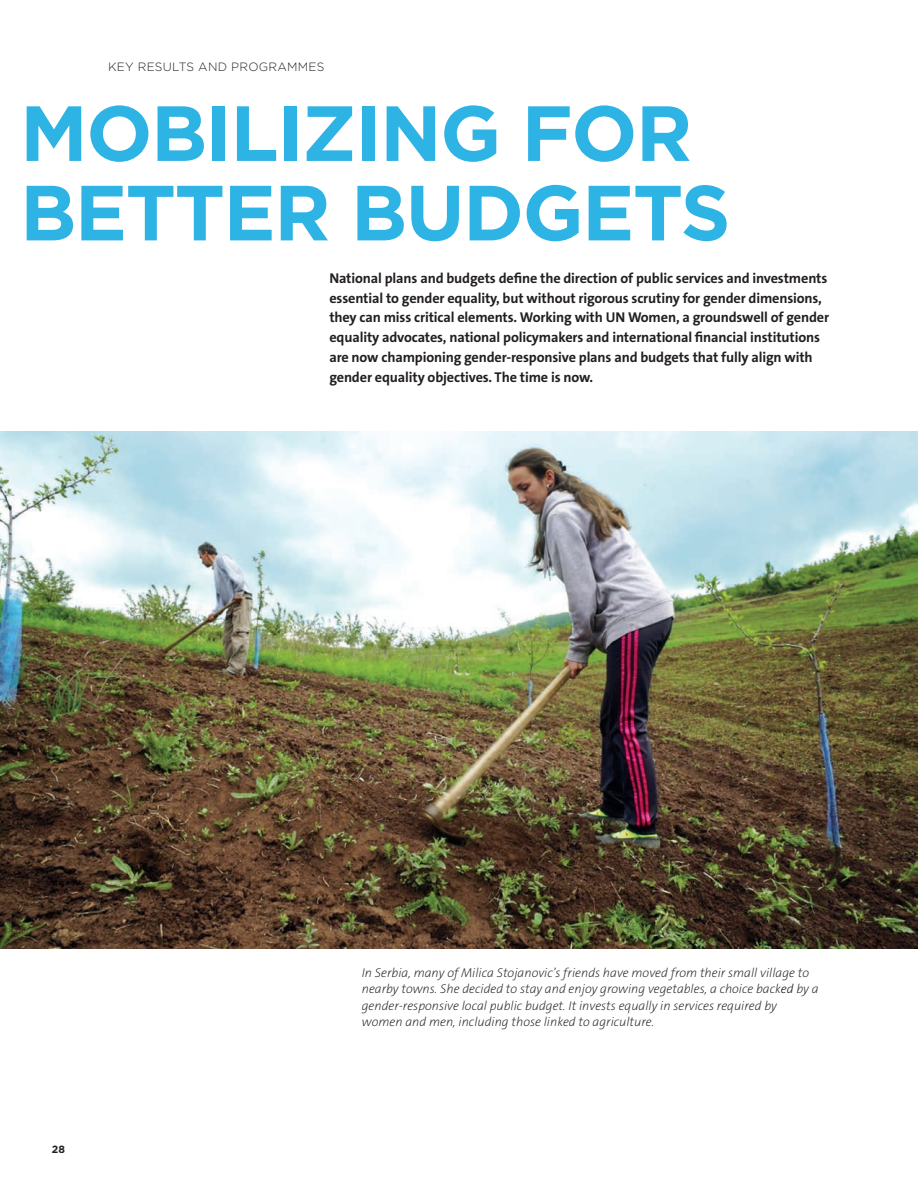
<style>
.page{position:relative;width:918px;height:1188px;background:#fff}
.page>*{position:absolute;margin:0;border:0;box-sizing:border-box;transform-origin:0 0}
.t1{font:700 78px/79.5px "Gotham";letter-spacing:-.02em;color:#2eb3e5}
.t2{font:700 14.25px/20px "The Sans C4 s";letter-spacing:-.01em;color:#231f20}
.t3{font:italic 200 12.75px/16.5px "The Sans C4 s";color:#231f20}
.t4{font:300 12px "Gotham";letter-spacing:.02em;color:#231f20}
.t5{font:700 10.5px "Gotham";color:#231f20}
.s1{font-family:"The Sans";font-weight:300}
</style>
<div class="page">
<img style="left:0;top:432px;width:917px;height:516px">
<p class="t4" style="left:108px;top:62px;width:218px">KEY RESULTS AND PROGRAMMES</p>
<h1 class="t1" style="left:20px;top:99px;width:712px">MOBILIZING FOR<br>BETTER BUDGETS</h1>
<p class="t2" style="left:329px;top:269px;width:501px">National plans and budgets define the direction of public services and investments essential to gender equality, but without rigorous scrutiny for gender dimensions, they can miss critical elements. Working with UN Women, a groundswell of gender equality advocates, national policymakers and international financial institutions are now championing gender-responsive plans and budgets that fully align with gender equality objectives. The time is now.</p>
<p class="t5" style="left:52px;top:1145px;width:15px">28</p>
<p class="t3" style="left:362px;top:965px;width:458px">In Serbia, many of Milica Stojanovic’s friends have moved from their small village to nearby towns. She decided to stay and enjoy growing vegetables, a choice back<span class="s1">ed</span> by a gender-responsive local public budget. It invests equally in services required by women and men, including those linked to agriculture.</p>
</div>
